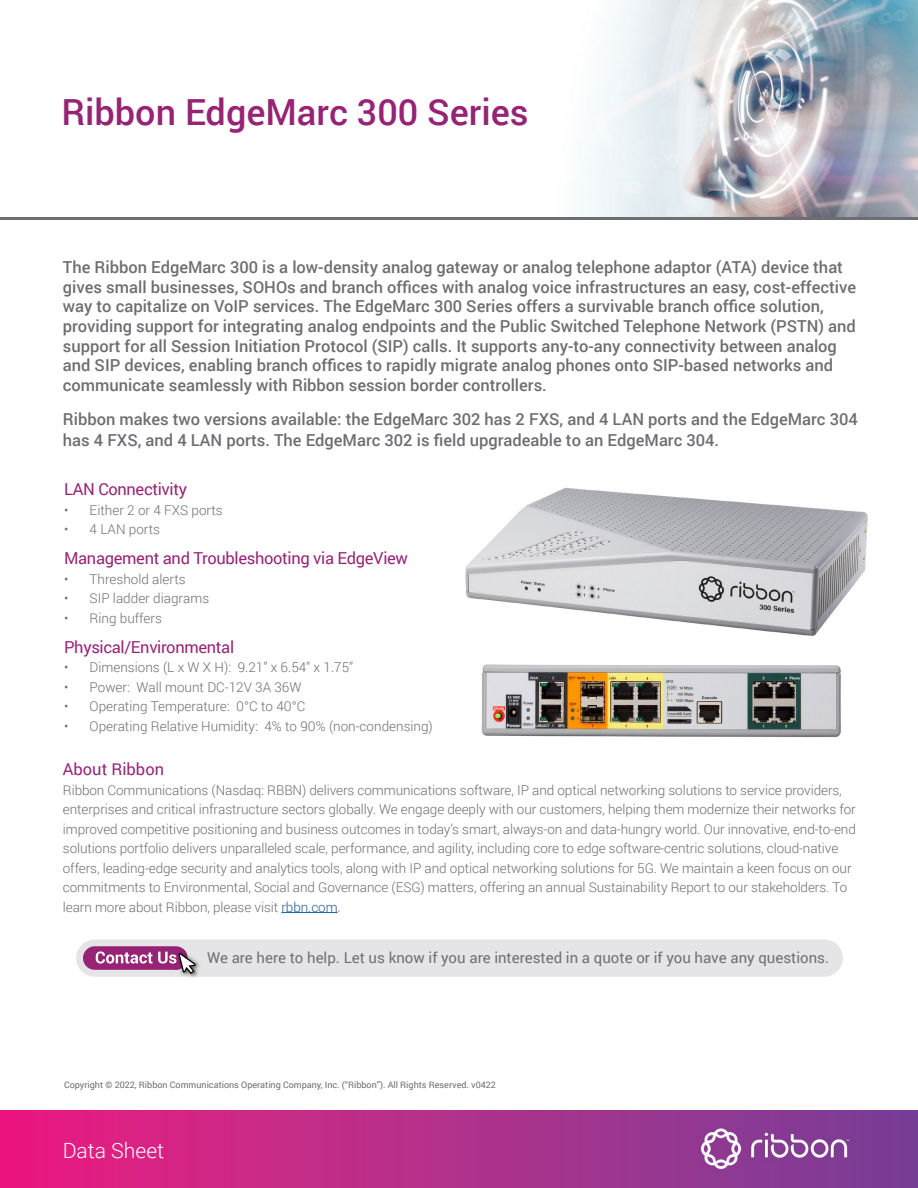
<style>
.page{position:relative;width:918px;height:1188px;background:#fff}
.page>*{position:absolute;margin:0;border:0;box-sizing:border-box;transform-origin:0 0}
.t1{font:500 36px "Roboto";color:#972375}
.t2{font:300 21px "Roboto";color:#fff}
.t3{font:500 16.5px/19.5px "Roboto";color:#6d6e71}
.t4{font:16.5px "Roboto";letter-spacing:-.02em;color:#972375}
.t5{font:16.5px "Roboto";color:#972375}
.t6{font:15px "Roboto";color:#6f7073}
.t7{font:300 13.5px/19.5px "Roboto";letter-spacing:-.005em;color:#6d6e71}
.t8{font:9px "Roboto";color:#6d6e71}
.s1{color:#215e9e}
</style>
<div class="page">
<img style="left:0;top:1110px;width:918px;height:78px">
<img style="left:348px;top:0;width:570px;height:218px">
<hr style="left:0;top:218px;width:918px;height:2px;background:#6d6e71">
<img style="left:481px;top:664px;width:360px;height:73px">
<img style="left:465px;top:487px;width:403px;height:149px">
<hr style="left:281px;top:912px;width:57px;height:1px;background:#215e9e">
<div style="left:76px;top:939px;width:767px;height:38px;background:#e5e4e6;border-radius:19px"></div>
<div style="left:83px;top:946px;width:105px;height:24px;background:#972375;border-radius:12px"></div>
<img style="left:174px;top:961px;width:29px;height:17px">
<svg style="left:96px;top:951px;width:100px;height:23px"></svg>
<h1 class="t1" style="left:61px;top:87px;width:469px">Ribbon EdgeMarc 300 Series</h1>
<p class="t3" style="left:63px;top:257px;width:795px">The Ribbon EdgeMarc 300 is a low-density analog gateway or analog telephone adaptor (ATA) device that gives small businesses, SOHOs and branch offices with analog voice infrastructures an easy, cost-effective way to capitalize on VoIP services. The EdgeMarc 300 Series offers a survivable branch office solution, providing support for integrating analog endpoints and the Public Switched Telephone Network (PSTN) and support for all Session Initiation Protocol (SIP) calls. It supports any-to-any connectivity between analog and SIP devices, enabling branch offices to rapidly migrate analog phones onto SIP-based networks and communicate seamlessly with Ribbon session border controllers.</p>
<p class="t3" style="left:63px;top:408px;width:796px;line-height:21px">Ribbon makes two versions available: the EdgeMarc 302 has 2 FXS, and 4 LAN ports and the EdgeMarc 304 has 4 FXS, and 4 LAN ports. The EdgeMarc 302 is field upgradeable to an EdgeMarc 304.</p>
<p class="t4" style="left:64px;top:478px;width:125px">LAN Connectivity</p>
<p class="t7" style="left:64px;top:500px;width:160px">• Either 2 or 4 FXS ports</p>
<p class="t7" style="left:64px;top:519px;width:97px">• 4 LAN ports</p>
<p class="t4" style="left:64px;top:547px;width:346px">Management and Troubleshooting via EdgeView</p>
<p class="t7" style="left:64px;top:569px;width:123px">• Threshold alerts</p>
<p class="t7" style="left:64px;top:588px;width:147px">• SIP ladder diagrams</p>
<p class="t7" style="left:64px;top:608px;width:99px">• Ring buffers</p>
<p class="t4" style="left:64px;top:635px;width:172px">Physical/Environmental</p>
<p class="t7" style="left:64px;top:657px;width:291px">• Dimensions (L x W X H): 9.21” x 6.54” x 1.75”</p>
<p class="t7" style="left:64px;top:677px;width:239px">• Power: Wall mount DC-12V 3A 36W</p>
<p class="t7" style="left:64px;top:696px;width:243px">• Operating Temperature: 0°C to 40°C</p>
<p class="t7" style="left:64px;top:716px;width:370px">• Operating Relative Humidity: 4% to 90% (non-condensing)</p>
<p class="t5" style="left:63px;top:758px;width:103px">About Ribbon</p>
<p class="t7" style="left:63px;top:780px;width:794px">Ribbon Communications (Nasdaq: RBBN) delivers communications software, IP and optical networking solutions to service providers, enterprises and critical infrastructure sectors globally. We engage deeply with our customers, helping them modernize their networks for improved competitive positioning and business outcomes in today’s smart, always-on and data-hungry world. Our innovative, end-to-end solutions portfolio delivers unparalleled scale, performance, and agility, including core to edge software-centric solutions, cloud-native offers, leading-edge security and analytics tools, along with IP and optical networking solutions for 5G. We maintain a keen focus on our commitments to Environmental, Social and Governance (ESG) matters, offering an annual Sustainability Report to our stakeholders. To learn more about Ribbon, please visit <span class="s1">rbbn.com</span>.</p>
<p class="t6" style="left:207px;top:947px;width:624px">We are here to help. Let us know if you are interested in a quote or if you have any questions.</p>
<p class="t8" style="left:64px;top:1078px;width:433px">Copyright ©️ 2022, Ribbon Communications Operating Company, Inc. (“Ribbon”). All Rights Reserved. v0422</p>
<h2 class="t2" style="left:63px;top:1136px;width:103px">Data Sheet</h2>
</div>
